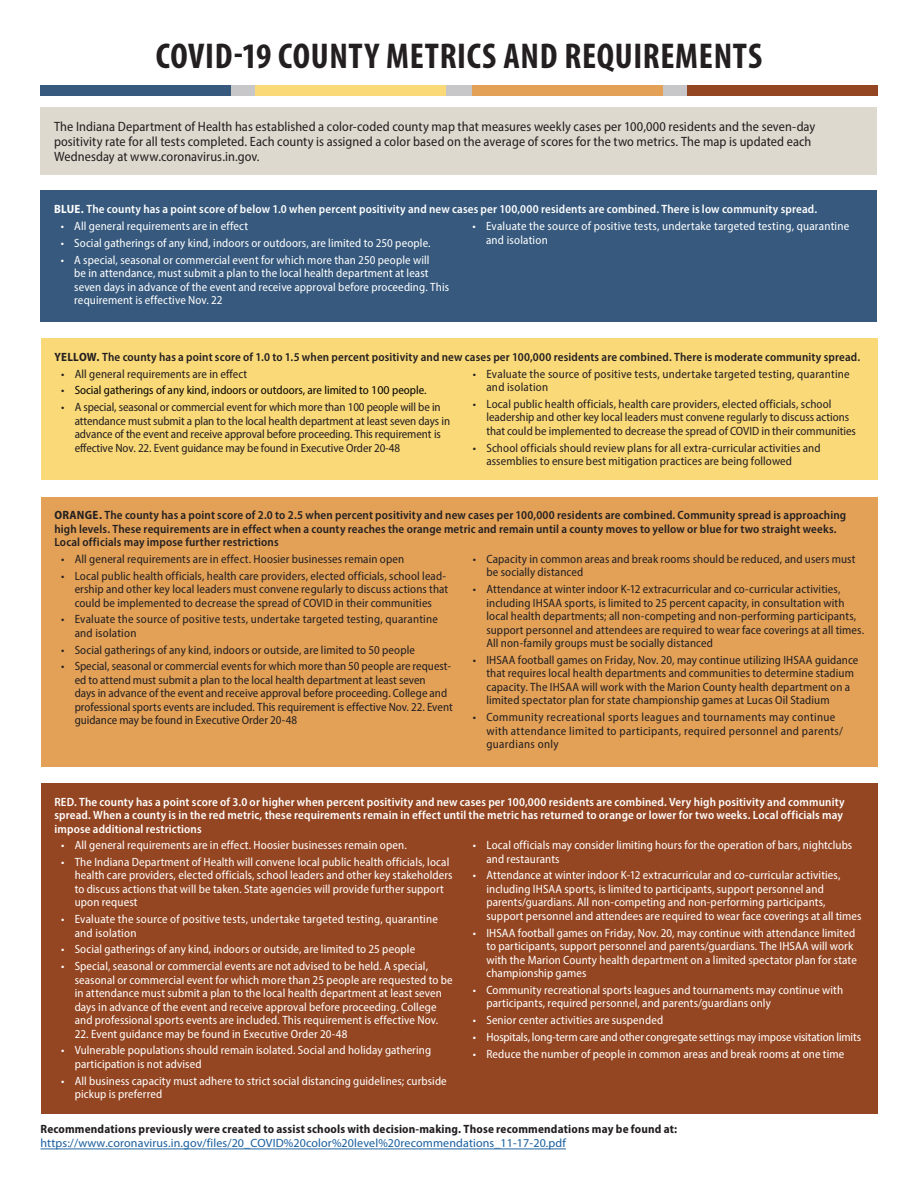
<style>
.page{position:relative;width:918px;height:1188px;background:#fff}
.page>*{position:absolute;margin:0;border:0;box-sizing:border-box;transform-origin:0 0}
.t1{font:700 condensed 36px "Myriad Pro";letter-spacing:.015em;color:#231f20}
.t2{font:semi-condensed 13.5px/15.1px "Myriad Pro";letter-spacing:.005em;color:#231f20}
.t3{font:semi-condensed 12px/13.5px "Myriad Pro";letter-spacing:.01em;color:#fff}
.t4{font:semi-condensed 12px/13.5px "Myriad Pro";letter-spacing:.005em;color:#231f20}
.t5{font:600 semi-condensed 12px/13.5px "Myriad Pro";letter-spacing:.01em;color:#231f20}
.t6{font:600 semi-condensed 12px/13.5px "Myriad Pro";letter-spacing:.01em;color:#fff}
.t7{font:700 semi-condensed 12px/13.5px "Myriad Pro";letter-spacing:.015em;color:#231f20}
.t8{font:semi-condensed 12px/13.5px "Myriad Pro";letter-spacing:.03em;color:#231f20}
.t9{font:semi-condensed 12px "Myriad Pro";letter-spacing:-.01em;color:#fff}
.t10{font:semi-condensed 12px "Myriad Pro";color:#040503}
.s1{font-weight:700}
.s2{color:#231f20}
.s3{font-stretch:normal}
.s4{font-weight:400;font-stretch:normal;color:#175d9e}
</style>
<div class="page">
<div style="left:40px;top:85px;width:838px;height:11px;background:#c7c7c9"></div>
<div style="left:687px;top:85px;width:191px;height:11px;background:#944521"></div>
<div style="left:255px;top:85px;width:191px;height:11px;background:#fad978"></div>
<div style="left:40px;top:85px;width:191px;height:11px;background:#36597d"></div>
<div style="left:473px;top:85px;width:190px;height:11px;background:#e3a157"></div>
<div style="left:40px;top:107px;width:837px;height:67px;background:#ded9ce"></div>
<div style="left:40px;top:191px;width:837px;height:131px;background:#36597d"></div>
<div style="left:41px;top:338px;width:837px;height:142px;background:#fad978"></div>
<div style="left:41px;top:783px;width:837px;height:331px;background:#944521"></div>
<div style="left:41px;top:497px;width:837px;height:270px;background:#e3a157"></div>
<hr style="left:41px;top:1149px;width:525px;height:1px;background:#175d9e">
<p class="t1" style="left:156px;top:33px;width:608px">COVID-19 COUNTY METRICS AND REQUIREMENTS</p>
<p class="t2" style="left:54px;top:118px;width:763px">The Indiana Department of Health has established a color-coded county map that measures weekly cases per 100,000 residents and the seven-day positivity rate for all tests completed. Each county is assigned a color based on the average of scores for the two metrics. The map is updated each<br>Wednesday at www.coronavirus.in.gov.</p>
<p class="t6" style="left:54px;top:202px;width:765px"><span class="s1">BLUE.</span> The county has a point score of below 1.0 when percent positivity and new cases per 100,000 residents are combined. There is low community spread.</p>
<p class="t3" style="left:61px;top:219px;width:189px">• All general requirements are in effect</p>
<p class="t3" style="left:61px;top:236px;width:371px">• Social gatherings of any kind, indoors or outdoors, are limited to 250 people.</p>
<p class="t3" style="left:74px;top:253px;width:376px;text-indent:-14px">• A special, seasonal or commercial event for which more than 250 people will<br>be in attendance, must submit a plan to the local health department at least seven days in advance of the event and receive approval before proceeding. This requirement is effective Nov. 22</p>
<p class="t3" style="left:486px;top:219px;width:365px;text-indent:-14px">• Evaluate the source of positive tests, undertake targeted testing, quarantine and isolation</p>
<p class="t5" style="left:54px;top:350px;width:807px"><span class="s1">YELLOW.</span> The county has a point score of 1.0 to 1.5 when percent positivity and new cases per 100,000 residents are combined. There is moderate community spread.</p>
<p class="t4" style="left:61px;top:367px;width:188px">• All general requirements are in effect</p>
<p class="t10" style="left:61px;top:383px;width:367px"><span class="s2">•</span> Social gatherings of any kind, indoors or outdoors, are limited to <span class="s3">100</span> people.</p>
<p class="t4" style="left:75px;top:400px;width:377px;text-indent:-14px">• A special, seasonal or commercial event for which more than 100 people will be in attendance must submit a plan to the local health department at least seven days in advance of the event and receive approval before proceeding. This requirement is effective Nov. 22. Event guidance may be found in Executive Order 20-48</p>
<p class="t4" style="left:486px;top:367px;width:365px;text-indent:-14px">• Evaluate the source of positive tests, undertake targeted testing, quarantine and isolation</p>
<p class="t4" style="left:486px;top:397px;width:371px;text-indent:-14px">• Local public health officials, health care providers, elected officials, school leadership and other key local leaders must convene regularly to discuss actions that could be implemented to decrease the spread of COVID in their communities</p>
<p class="t4" style="left:486px;top:441px;width:336px;text-indent:-14px">• School officials should review plans for all extra-curricular activities and assemblies to ensure best mitigation practices are being followed</p>
<p class="t5" style="left:54px;top:508px;width:793px"><span class="s1">ORANGE.</span> The county has a point score of 2.0 to 2.5 when percent positivity and new cases per 100,000 residents are combined. Community spread is approaching high levels. These requirements are in effect when a county reaches the orange metric and remain until a county moves to yellow or blue for two straight weeks.<br>Local officials may impose further restrictions</p>
<p class="t4" style="left:61px;top:552px;width:345px">• All general requirements are in effect. Hoosier businesses remain open</p>
<p class="t4" style="left:75px;top:569px;width:375px;text-indent:-14px">• Local public health officials, health care providers, elected officials, school lead&shy;ership and other key local leaders must convene regularly to discuss actions that could be implemented to decrease the spread of COVID in their communities</p>
<p class="t4" style="left:75px;top:612px;width:365px;text-indent:-14px">• Evaluate the source of positive tests, undertake targeted testing, quarantine and isolation</p>
<p class="t4" style="left:61px;top:643px;width:355px">• Social gatherings of any kind, indoors or outside, are limited to 50 people</p>
<p class="t4" style="left:75px;top:659px;width:380px;text-indent:-14px">• Special, seasonal or commercial events for which more than 50 people are request&shy;ed to attend must submit a plan to the local health department at least seven<br>days in advance of the event and receive approval before proceeding. College and professional sports events are included. This requirement is effective Nov. 22. Event guidance may be found in Executive Order 20-48</p>
<p class="t4" style="left:486px;top:552px;width:371px;text-indent:-14px">• Capacity in common areas and break rooms should be reduced, and users must be socially distanced</p>
<p class="t4" style="left:486px;top:582px;width:379px;text-indent:-14px">• Attendance at winter indoor K-12 extracurricular and co-curricular activities, including IHSAA sports, is limited to 25 percent capacity, in consultation with local health departments; all non-competing and non-performing participants, support personnel and attendees are required to wear face coverings at all times.<br>All non-family groups must be socially distanced</p>
<p class="t4" style="left:486px;top:653px;width:374px;text-indent:-14px">• IHSAA football games on Friday, Nov. 20, may continue utilizing IHSAA guidance that requires local health departments and communities to determine stadium capacity. The IHSAA will work with the Marion County health department on a limited spectator plan for state championship games at Lucas Oil Stadium</p>
<p class="t8" style="left:486px;top:710px;width:358px;text-indent:-14px">• Community recreational sports leagues and tournaments may continue with attendance limited to participants, required personnel and parents/ guardians only</p>
<p class="t6" style="left:54px;top:794px;width:792px">RED. The county has a point score of 3.0 or higher when percent positivity and new cases per 100,000 residents are combined. Very high positivity and community spread. When a county is in the red metric, these requirements remain in effect until the metric has returned to orange or lower for two weeks. Local officials may impose additional restrictions</p>
<p class="t3" style="left:61px;top:838px;width:347px">• All general requirements are in effect. Hoosier businesses remain open.</p>
<p class="t3" style="left:75px;top:855px;width:379px;text-indent:-14px">• The Indiana Department of Health will convene local public health officials, local health care providers, elected officials, school leaders and other key stakeholders to discuss actions that will be taken. State agencies will provide further support upon request</p>
<p class="t3" style="left:75px;top:912px;width:365px;text-indent:-14px">• Evaluate the source of positive tests, undertake targeted testing, quarantine and isolation</p>
<p class="t3" style="left:61px;top:943px;width:356px">• Social gatherings of any kind, indoors or outside, are limited to 25 people</p>
<p class="t3" style="left:75px;top:959px;width:379px;text-indent:-14px">• Special, seasonal or commercial events are not advised to be held. A special, seasonal or commercial event for which more than 25 people are requested to be in attendance must submit a plan to the local health department at least seven days in advance of the event and receive approval before proceeding. College and professional sports events are included. This requirement is effective Nov.</p>
<p class="t3" style="left:75px;top:1027px;width:274px">22. Event guidance may be found in Executive Order 20-48</p>
<p class="t3" style="left:75px;top:1044px;width:358px;text-indent:-14px">• Vulnerable populations should remain isolated. Social and holiday gathering participation is not advised</p>
<p class="t3" style="left:75px;top:1074px;width:374px;text-indent:-14px">• All business capacity must adhere to strict social distancing guidelines; curbside pickup is preferred</p>
<p class="t3" style="left:486px;top:838px;width:367px;text-indent:-14px">• Local officials may consider limiting hours for the operation of bars, nightclubs and restaurants</p>
<p class="t3" style="left:486px;top:869px;width:377px;text-indent:-14px">• Attendance at winter indoor K-12 extracurricular and co-curricular activities, including IHSAA sports, is limited to participants, support personnel and parents/guardians. All non-competing and non-performing participants, support personnel and attendees are required to wear face coverings at all times</p>
<p class="t3" style="left:486px;top:926px;width:372px;text-indent:-14px">• IHSAA football games on Friday, Nov. 20, may continue with attendance limited to participants, support personnel and parents/guardians. The IHSAA will work with the Marion County health department on a limited spectator plan for state championship games</p>
<p class="t3" style="left:486px;top:983px;width:358px;text-indent:-14px">• Community recreational sports leagues and tournaments may continue with participants, required personnel, and parents/guardians only</p>
<p class="t3" style="left:473px;top:1013px;width:192px">• Senior center activities are suspended</p>
<p class="t9" style="left:473px;top:1030px;width:390px">• Hospitals, long-term care and other congregate settings may impose visitation limits</p>
<p class="t3" style="left:473px;top:1047px;width:373px">• Reduce the number of people in common areas and break rooms at one time</p>
<p class="t7" style="left:40px;top:1122px;width:638px">Recommendations previously were created to assist schools with decision-making. Those recommendations may be found at: <span class="s4">https://www.coronavirus.in.gov/files/20_COVID%20color%20level%20recommendations_11-17-20.pdf</span></p>
</div>
